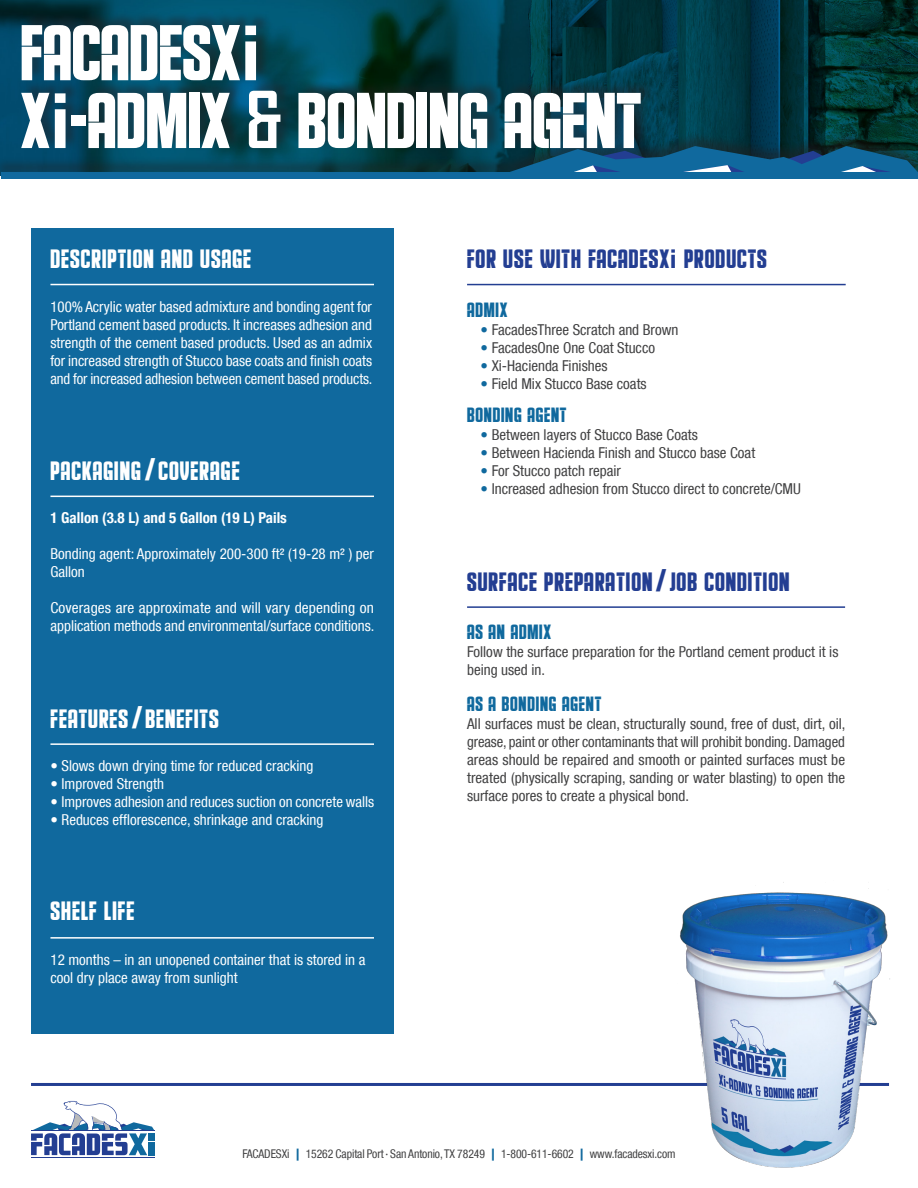
<style>
.page{position:relative;width:918px;height:1188px;background:#fff}
.page>*{position:absolute;margin:0;border:0;box-sizing:border-box;transform-origin:0 0}
.t1{font:81px/67.8px "Educated Deers";color:#fff}
.t2{font:27px "Educated Deers";letter-spacing:.04em;color:#fff}
.t3{font:27px "Educated Deers";letter-spacing:.04em;color:#233e92}
.t4{font:21px "Educated Deers";letter-spacing:.04em;color:#10699e}
.t5{font:condensed 15px/18px "Helvetica Neue LT Com";color:#fff}
.t6{font:condensed 15px/18px "Helvetica Neue LT Com";color:#404041}
.t7{font:700 condensed 15px "Helvetica Neue LT Com";color:#fff}
.t8{font:condensed 12px "Helvetica Neue LT Com";letter-spacing:-.005em;color:#404041}
.s1{font-family:"Acumin Variable Concept";font-size:75px}
.s2{font-family:"Agency FB";font-weight:700;font-size:75px}
.s3{font-family:"Impact"}
.s4{font-family:"Acumin Variable Concept";font-size:25.5px}
.s5{color:#10699e}
.s6{font-weight:900;font-stretch:normal;color:#10699e}
</style>
<div class="page">
<img style="left:0;top:0;width:918px;height:131px">
<div style="left:31px;top:229px;width:362px;height:805px;background:#10699e"></div>
<hr style="left:31px;top:1157px;width:124px;height:1px;background:#233e92">
<svg style="left:31px;top:1101px;width:123px;height:54px"></svg>
<hr style="left:31px;top:1130px;width:124px;height:1px;background:#233e92">
<div style="left:148px;top:1133px;width:7px;height:8px;background:#10699e"></div>
<div style="left:148px;top:1142px;width:7px;height:13px;background:#10699e"></div>
<div style="left:0;top:131px;width:918px;height:48px;background:#231f20;opacity:.5"></div>
<svg style="left:507px;top:146px;width:411px;height:26px;background:#175980"></svg>
<div style="left:1px;top:172px;width:917px;height:7px;background:#10699e"></div>
<hr style="left:31px;top:1083px;width:858px;height:3px;background:#233e92">
<div style="left:21px;top:11px;width:635px;height:139px;background:#231f20;opacity:.5"></div>
<img style="left:680px;top:882px;width:210px;height:286px">
<hr style="left:50px;top:284px;width:324px;height:1px;background:#fff">
<hr style="left:467px;top:606px;width:378px;height:2px;background:#233e92">
<hr style="left:50px;top:496px;width:324px;height:1px;background:#fff">
<hr style="left:467px;top:284px;width:379px;height:1px;background:#233e92">
<hr style="left:50px;top:937px;width:324px;height:2px;background:#fff">
<hr style="left:50px;top:743px;width:324px;height:2px;background:#fff">
<h1 class="t1" style="left:21px;top:18px;width:622px">FACADESX<span class="s1">i<br></span>X<span class="s1">i</span>-ADMIX <span class="s2">&amp;</span> BONDING AGENT</h1>
<p class="t2" style="left:50px;top:243px;width:202px">DESCRIPTION AND USAGE</p>
<p class="t5" style="left:50px;top:297px;width:323px;text-align:justify">100% Acrylic water based admixture and bonding agent for Portland cement based products. It increases adhesion and strength of the cement based products. Used as an admix for increased strength of Stucco base coats and finish coats and for increased adhesion between cement based products.</p>
<p class="t2" style="left:50px;top:455px;width:191px">PACKAGING <span class="s3">/</span> COVERAGE</p>
<p class="t7" style="left:50px;top:509px;width:238px">1 Gallon (3.8 L) and 5 Gallon (19 L) Pails</p>
<p class="t5" style="left:50px;top:545px;width:325px">Bonding agent: Approximately 200-300 ft² (19-28 m² ) per<br>Gallon</p>
<p class="t5" style="left:50px;top:599px;width:325px">Coverages are approximate and will vary depending on application methods and environmental/surface conditions.</p>
<p class="t2" style="left:50px;top:703px;width:170px">FEATURES <span class="s3">/</span> BENEFITS</p>
<p class="t5" style="left:50px;top:757px;width:264px">• Slows down drying time for reduced cracking</p>
<p class="t5" style="left:50px;top:775px;width:115px">• Improved Strength</p>
<p class="t5" style="left:50px;top:793px;width:325px">• Improves adhesion and reduces suction on concrete walls</p>
<p class="t5" style="left:50px;top:811px;width:275px">• Reduces efflorescence, shrinkage and cracking</p>
<p class="t2" style="left:50px;top:895px;width:85px">SHELF LIFE</p>
<p class="t5" style="left:50px;top:950px;width:316px">12 months – in an unopened container that is stored in a cool dry place away from sunlight</p>
<p class="t3" style="left:467px;top:243px;width:301px">FOR USE WITH FACADESX<span class="s4">i</span> PRODUCTS</p>
<p class="t4" style="left:467px;top:298px;width:42px">ADMIX</p>
<p class="t6" style="left:481px;top:321px;width:199px"><span class="s5">•</span> FacadesThree Scratch and Brown</p>
<p class="t6" style="left:481px;top:339px;width:176px"><span class="s5">•</span> FacadesOne One Coat Stucco</p>
<p class="t6" style="left:481px;top:357px;width:128px"><span class="s5">•</span> Xi-Hacienda Finishes</p>
<p class="t6" style="left:481px;top:375px;width:168px"><span class="s5">•</span> Field Mix Stucco Base coats</p>
<p class="t4" style="left:467px;top:403px;width:101px">BONDING AGENT</p>
<p class="t6" style="left:481px;top:426px;width:219px"><span class="s5">•</span> Between layers of Stucco Base Coats</p>
<p class="t6" style="left:481px;top:444px;width:276px"><span class="s5">•</span> Between Hacienda Finish and Stucco base Coat</p>
<p class="t6" style="left:481px;top:462px;width:142px"><span class="s5">•</span> For Stucco patch repair</p>
<p class="t6" style="left:481px;top:480px;width:322px"><span class="s5">•</span> Increased adhesion from Stucco direct to concrete/CMU</p>
<p class="t3" style="left:467px;top:566px;width:324px">SURFACE PREPARATION <span class="s3">/</span> JOB CONDITION</p>
<p class="t4" style="left:467px;top:620px;width:85px">AS AN ADMIX</p>
<p class="t6" style="left:467px;top:643px;width:373px">Follow the surface preparation for the Portland cement product it is being used in.</p>
<p class="t4" style="left:467px;top:692px;width:136px">AS A BONDING AGENT</p>
<p class="t6" style="left:467px;top:715px;width:380px;text-align:justify">All surfaces must be clean, structurally sound, free of dust, dirt, oil, grease, paint or other contaminants that will prohibit bonding. Damaged areas should be repaired and smooth or painted surfaces must be treated (physically scraping, sanding or water blasting) to open the surface pores to create a physical bond.</p>
<p class="t8" style="left:242px;top:1147px;width:435px">FACADESXi <span class="s6">|</span> 15262 Capital Port <sup>•</sup> San Antonio, TX 78249 <span class="s6">|</span> 1-800-611-6602 <span class="s6">|</span> www.facadesxi.com</p>
</div>
